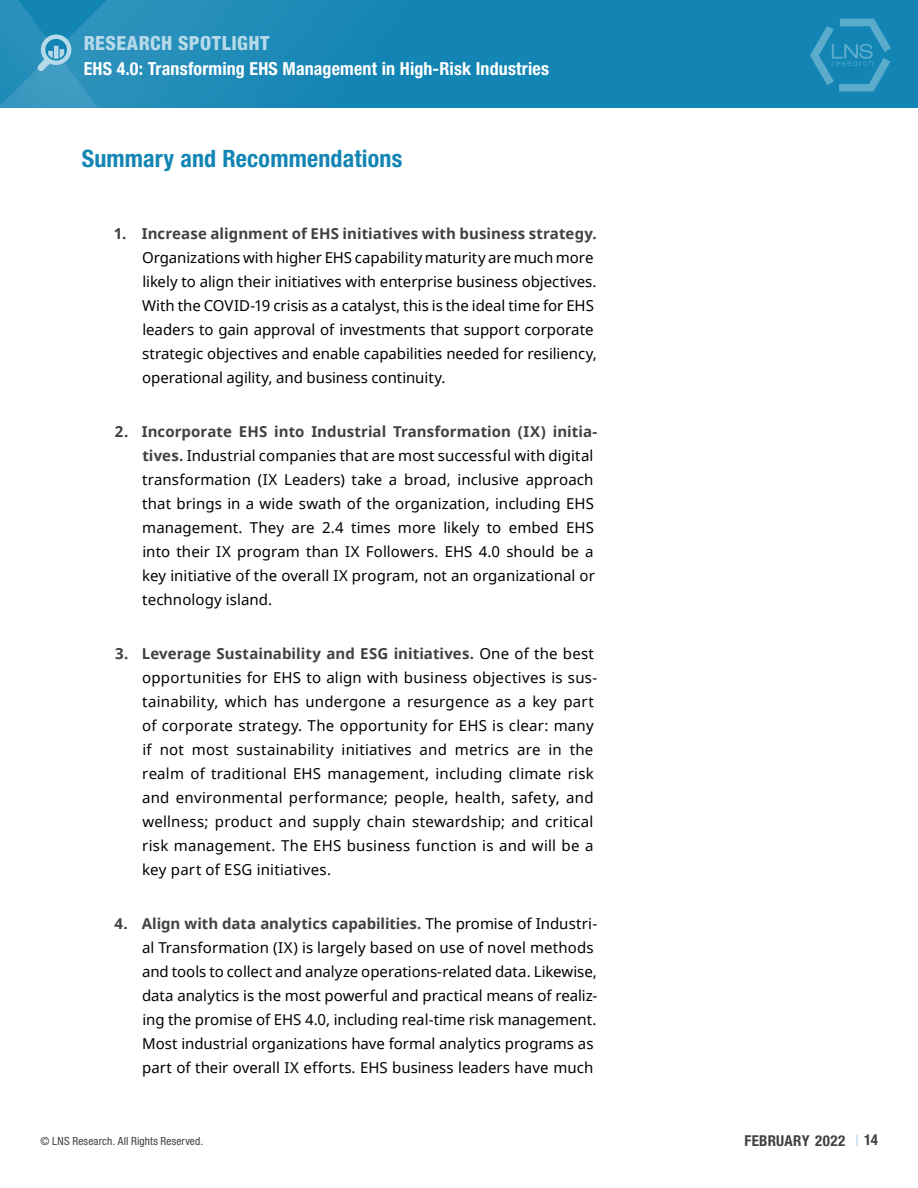
<style>
.page{position:relative;width:918px;height:1188px;background:#fff}
.page>*{position:absolute;margin:0;border:0;box-sizing:border-box;transform-origin:0 0}
.Body_Copy{font:700 condensed 24px "Helvetica Neue LT Std";letter-spacing:.005em;color:#1385b4}
.t1{font:800 condensed 19.5px "Helvetica Neue LT Std";letter-spacing:.025em;color:#b6daea}
.t2{font:700 condensed 18px "Helvetica Neue LT Std";letter-spacing:.01em;color:#fff}
.Bulleted_List{font:15px/24px "Noto Sans";letter-spacing:.005em;color:#000}
.t3{font:700 condensed 15px "Helvetica Neue LT Std";letter-spacing:.015em;color:#414042}
.t4{font:condensed 11.25px "Helvetica Neue LT Std";letter-spacing:.015em;color:#414042}
.s1{font-weight:700;color:#414042}
.s2{font-weight:500;color:#b6daea}
</style>
<div class="page">
<div style="left:0;top:0;width:918px;height:108px;background:#1385b4"></div>
<svg style="left:810px;top:19px;width:81px;height:72px"></svg>
<svg style="left:99px;top:0;width:208px;height:108px;fill:#238db9"></svg>
<svg style="left:0;top:0;width:99px;height:108px"></svg>
<h2 class="t1" style="left:84px;top:31px;width:187px">RESEARCH SPOTLIGHT</h2>
<p class="t2" style="left:84px;top:57px;width:467px">EHS 4.0: Transforming EHS Management in High-Risk Industries</p>
<p class="Body_Copy" style="left:82px;top:144px;width:322px">Summary and Recommendations</p>
<p class="Bulleted_List" style="left:142px;top:221px;width:456px;text-indent:-28px"><span class="s1">1. Increase alignment of EHS initiatives with business strategy.<br></span>Organizations with higher EHS capability maturity are much more likely to align their initiatives with enterprise business objectives.<br>With the COVID-19 crisis as a catalyst, this is the ideal time for EHS leaders to gain approval of investments that support corporate strategic objectives and enable capabilities needed for resiliency, operational agility, and business continuity.</p>
<p class="Bulleted_List" style="left:142px;top:419px;width:457px;text-indent:-27px"><span class="s1">2. Incorporate EHS into Industrial Transformation (IX) initia&shy;tives.</span> Industrial companies that are most successful with digital transformation (IX Leaders) take a broad, inclusive approach that brings in a wide swath of the organization, including EHS management. They are 2.4 times more likely to embed EHS into their IX program than IX Followers. EHS 4.0 should be a key initiative of the overall IX program, not an organizational or technology island.</p>
<p class="Bulleted_List" style="left:142px;top:641px;width:457px;text-indent:-27px"><span class="s1">3. Leverage Sustainability and ESG initiatives.</span> One of the best opportunities for EHS to align with business objectives is sus&shy;tainability, which has undergone a resurgence as a key part of corporate strategy. The opportunity for EHS is clear: many if not most sustainability initiatives and metrics are in the realm of traditional EHS management, including climate risk and environmental performance; people, health, safety, and wellness; product and supply chain stewardship; and critical risk management. The EHS business function is and will be a key part of ESG initiatives.</p>
<p class="Bulleted_List" style="left:142px;top:911px;width:457px;text-indent:-27px"><span class="s1">4. Align with data analytics capabilities.</span> The promise of Industri&shy;al Transformation (IX) is largely based on use of novel methods and tools to collect and analyze operations-related data. Likewise, data analytics is the most powerful and practical means of realiz&shy;ing the promise of EHS 4.0, including real-time risk management.<br>Most industrial organizations have formal analytics programs as part of their overall IX efforts. EHS business leaders have much</p>
<p class="t4" style="left:40px;top:1135px;width:164px">© LNS Research. All Rights Reserved.</p>
<p class="t3" style="left:745px;top:1132px;width:135px">FEBRUARY 2022 <span class="s2">|</span> 14</p>
</div>
